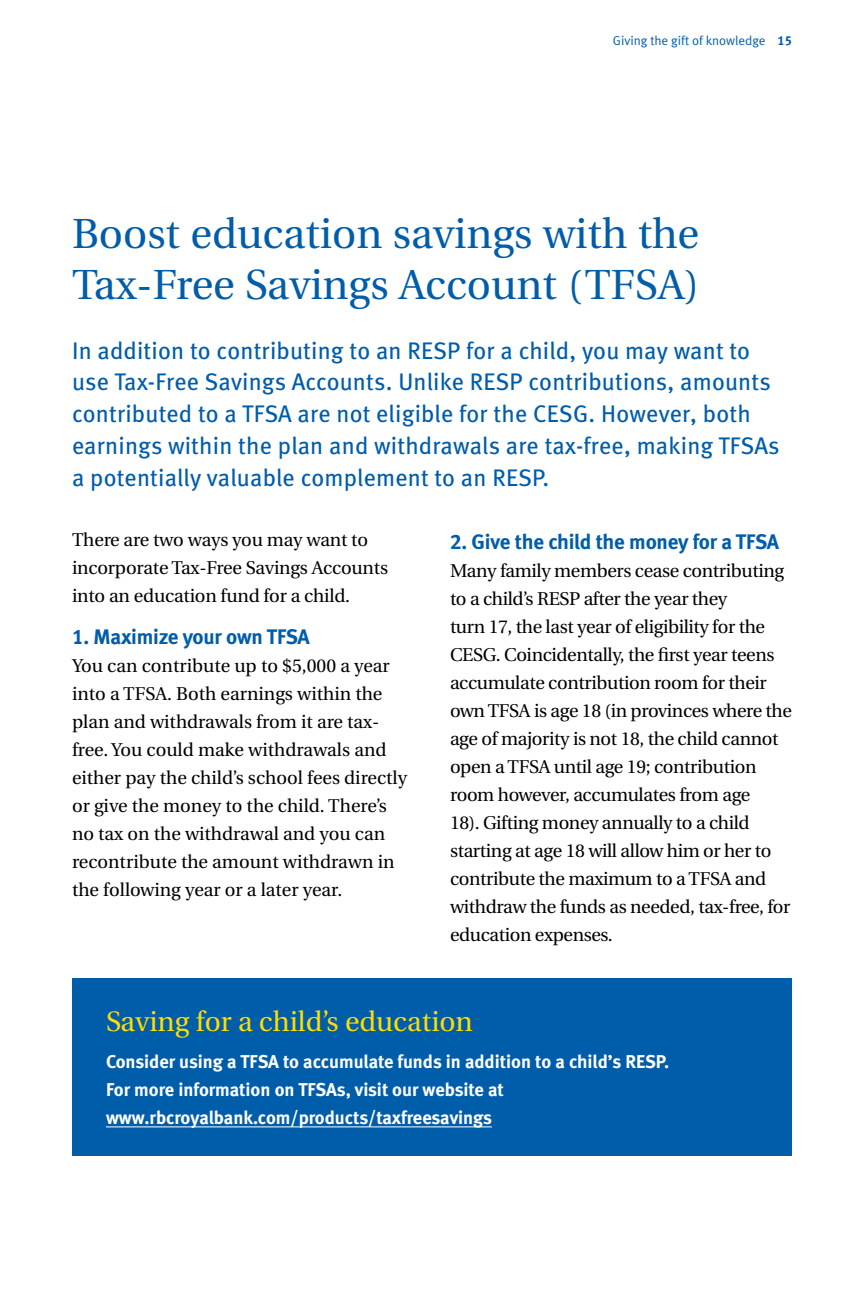
<style>
.page{position:relative;width:864px;height:1296px;background:#fff}
.page>*{position:absolute;margin:0;border:0;box-sizing:border-box;transform-origin:0 0}
.t1{font:42px/52px "Utopia";color:#005daa}
.t2{font:28px "Utopia";color:#fd0}
.t3{font:24px/32px "Meta Book LF";letter-spacing:.01em;color:#005daa}
.t4{font:21px "Meta Bold LF";letter-spacing:-.01em;color:#005daa}
.t5{font:18.4px/28px "Utopia";letter-spacing:-.02em;color:#000}
.t6{font:18.4px/28px "Utopia";color:#000}
.t7{font:18.4px/28px "Meta Bold LF";color:#fff}
.t8{font:13px "Meta Normal LF";color:#005daa}
.s1{font-family:"Meta Bold LF"}
</style>
<div class="page">
<div style="left:72px;top:978px;width:720px;height:178px;background:#005daa"></div>
<hr style="left:106px;top:1127px;width:386px;height:1px;background:#fff">
<p class="t8" style="left:613px;top:33px;width:181px">Giving the gift of knowledge <span class="s1">15</span></p>
<h1 class="t1" style="left:72px;top:208px;width:629px">Boost education savings with the<br>Tax-Free Savings Account (TFSA)</h1>
<p class="t3" style="left:72px;top:334px;width:709px">In addition to contributing to an RESP for a child, you may want to use Tax-Free Savings Accounts. Unlike RESP contributions, amounts contributed to a TFSA are not eligible for the CESG. However, both earnings within the plan and withdrawals are tax-free, making TFSAs a potentially valuable complement to an RESP.</p>
<p class="t5" style="left:72px;top:526px;width:318px">There are two ways you may want to incorporate Tax-Free Savings Accounts into an education fund for a child.</p>
<p class="t4" style="left:72px;top:624px;width:239px">1. Maximize your own TFSA</p>
<p class="t6" style="left:72px;top:652px;width:337px">You can contribute up to $5,000 a year into a TFSA. Both earnings within the plan and withdrawals from it are tax&shy;free. You could make withdrawals and either pay the child’s school fees directly or give the money to the child. There’s no tax on the withdrawal and you can recontribute the amount withdrawn in the following year or a later year.</p>
<p class="t4" style="left:450px;top:529px;width:330px">2. Give the child the money for a TFSA</p>
<p class="t5" style="left:450px;top:557px;width:343px">Many family members cease contributing to a child’s RESP after the year they<br>turn 17, the last year of eligibility for the CESG. Coincidentally, the first year teens accumulate contribution room for their own TFSA is age 18 (in provinces where the age of majority is not 18, the child cannot open a TFSA until age 19; contribution room however, accumulates from age<br>18). Gifting money annually to a child starting at age 18 will allow him or her to contribute the maximum to a TFSA and withdraw the funds as needed, tax-free, for education expenses.</p>
<h2 class="t2" style="left:106px;top:1006px;width:368px">Saving for a child’s education</h2>
<p class="t7" style="left:106px;top:1048px;width:565px">Consider using a TFSA to accumulate funds in addition to a child’s RESP.<br>For more information on TFSAs, visit our website at www.rbcroyalbank.com/products/taxfreesavings</p>
</div>
